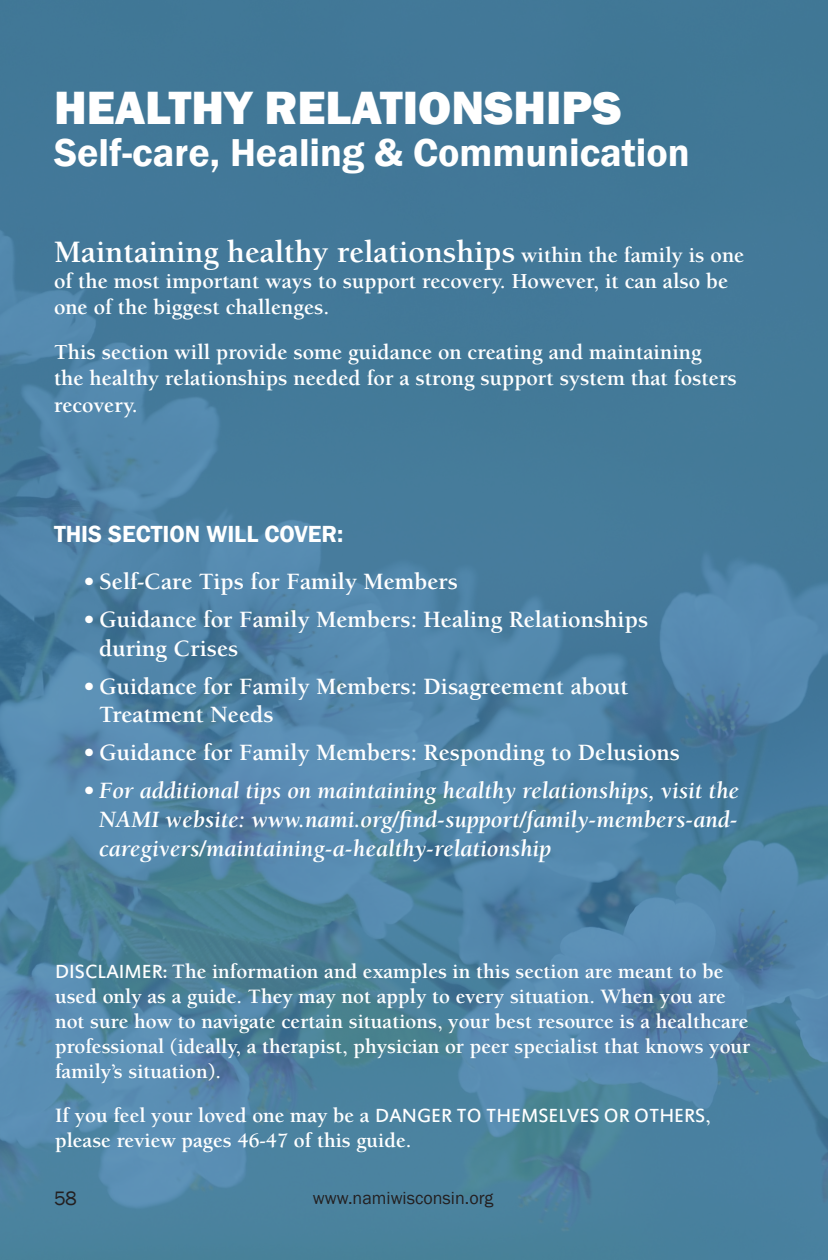
<style>
.page{position:relative;width:828px;height:1260px;background:#fff}
.page>*{position:absolute;margin:0;border:0;box-sizing:border-box;transform-origin:0 0}
.t1{font:800 48px "Franklin Gothic";color:#fff}
.t2{font:600 40px "Franklin Gothic";color:#fff}
.Body_Content-_do_not{font:700 32px "Berkeley Std";color:#fff}
.t3{font:700 24px/28.8px "Berkeley Std";color:#fff}
.t4{font:italic 700 24px/28.8px "Berkeley Std";color:#fff;text-align:justify}
.Body_Content-_do_not-2{font:600 24px "Franklin Gothic";color:#fff}
.Body_Content-_do_not-3{font:700 22px/26.4px "Berkeley Std";color:#fff}
.t5{font:700 21px/25.2px "Berkeley Std";color:#fff}
.t6{font:20px "Franklin Gothic";color:#231f20}
.t7{font:18px "Franklin Gothic";color:#231f20}
.s1{font-size:22px}
.s2{font-family:"Estrangelo Edessa";font-weight:400}
</style>
<div class="page">
<img style="left:0;top:0;width:828px;height:1260px">
<p class="t1" style="left:54px;top:77px;width:569px">HEALTHY RELATIONSHIPS</p>
<p class="t2" style="left:54px;top:128px;width:637px">Self-care, Healing &amp; Communication</p>
<p class="Body_Content-_do_not" style="left:54px;top:234px;width:692px">Maintaining healthy relationships <span class="s1">within the family is one</span></p>
<p class="Body_Content-_do_not-3" style="left:54px;top:268px;width:676px">of the most important ways to support recovery. However, it can also be one of the biggest challenges.</p>
<p class="Body_Content-_do_not-3" style="left:54px;top:339px;width:684px">This section will provide some guidance on creating and maintaining<br>the healthy relationships needed for a strong support system that fosters recovery.</p>
<p class="Body_Content-_do_not-2" style="left:54px;top:520px;width:291px">THIS SECTION WILL COVER:</p>
<p class="t3" style="left:83px;top:568px;width:377px">• Self-Care Tips for Family Members</p>
<p class="t3" style="left:99px;top:605px;width:551px;text-indent:-16px">• Guidance for Family Members: Healing Relationships during Crises</p>
<p class="t3" style="left:99px;top:672px;width:531px;text-indent:-16px">• Guidance for Family Members: Disagreement about<br>Treatment Needs</p>
<p class="t3" style="left:83px;top:739px;width:599px">• Guidance for Family Members: Responding to Delusions</p>
<p class="t4" style="left:99px;top:777px;width:642px;text-indent:-16px">• For additional tips on maintaining healthy relationships, visit the NAMI website: www.nami.org/find-support/family-members-and&shy;caregivers/maintaining-a-healthy-relationship</p>
<p class="t5" style="left:55px;top:959px;width:697px"><span class="s2">DISCLAIMER:</span> The information and examples in this section are meant to be used only as a guide. They may not apply to every situation. When you are not sure how to navigate certain situations, your best resource is a healthcare professional (ideally, a therapist, physician or peer specialist that knows your family’s situation).</p>
<p class="t5" style="left:55px;top:1103px;width:657px">If you feel your loved one may be a <span class="s2">DANGER TO THEMSELVES OR OTHERS</span>, please review pages 46-47 of this guide.</p>
<p class="t6" style="left:54px;top:1186px;width:25px">58</p>
<p class="t7" style="left:313px;top:1187px;width:182px">www.namiwisconsin.org</p>
</div>
